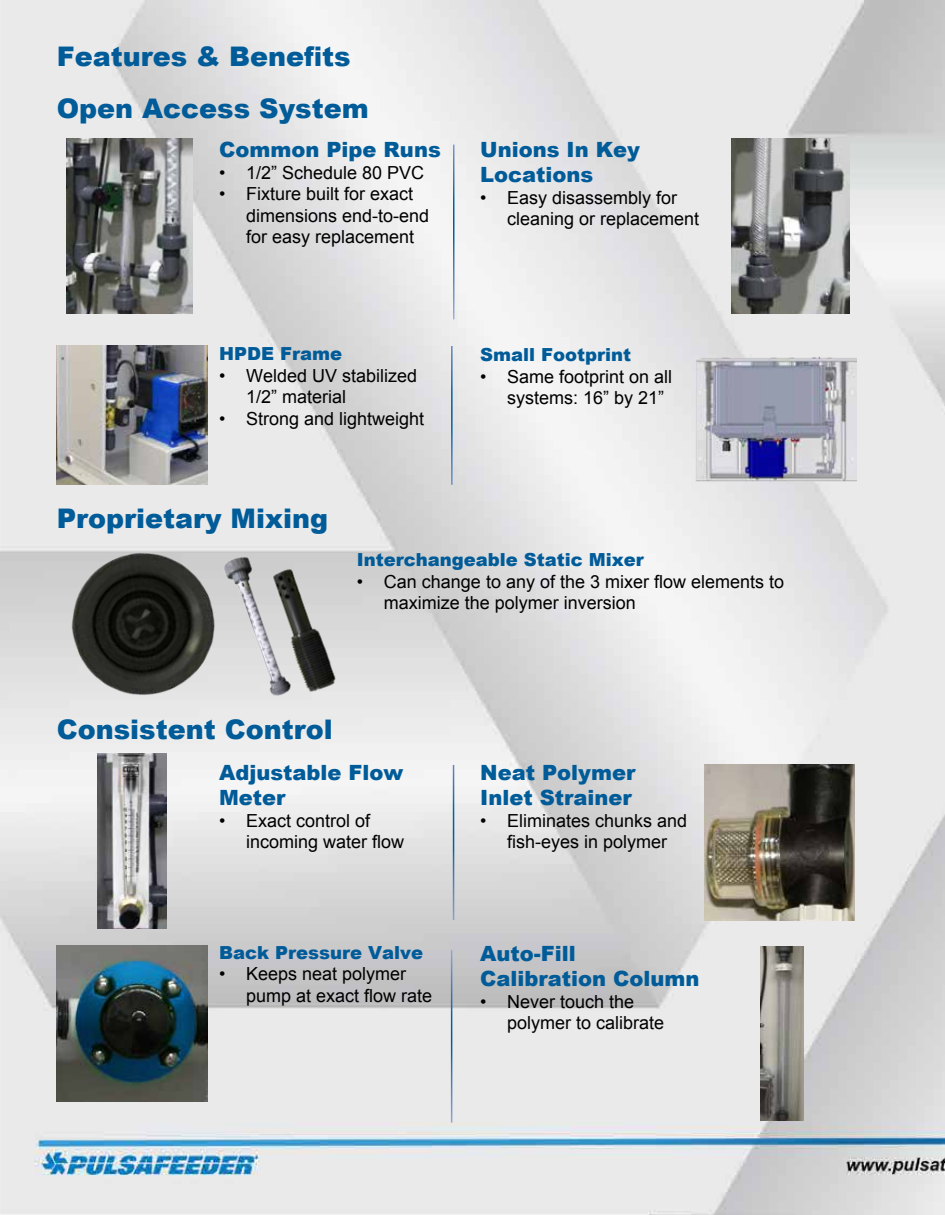
<style>
.page{position:relative;width:945px;height:1215px;background:#fff}
.page>*{position:absolute;margin:0;border:0;box-sizing:border-box;transform-origin:0 0}
.t1{font:900 27px "Arial";color:#005b99}
.t2{font:900 21px/25.2px "Arial";color:#005b99}
.t3{font:18px/21.6px "Arial";color:#000}
.t4{font:900 18px "Arial";color:#005b99}
</style>
<div class="page">
<img style="left:0;top:0;width:945px;height:1215px">
<img style="left:57px;top:946px;width:150px;height:155px">
<img style="left:57px;top:346px;width:151px;height:139px">
<img style="left:691px;top:354px;width:165px;height:133px">
<hr style="left:451px;top:346px;width:2px;height:139px;background:#fff">
<hr style="left:453px;top:145px;width:1px;height:174px;background:#fff">
<img style="left:731px;top:139px;width:118px;height:175px">
<img style="left:704px;top:765px;width:151px;height:155px">
<img style="left:67px;top:139px;width:125px;height:175px">
<img style="left:41px;top:520px;width:205px;height:204px">
<img style="left:219px;top:551px;width:76px;height:151px">
<img style="left:760px;top:946px;width:43px;height:175px">
<img style="left:264px;top:561px;width:78px;height:135px">
<hr style="left:451px;top:950px;width:1px;height:173px;background:#fff">
<hr style="left:453px;top:765px;width:1px;height:155px;background:#fff">
<img style="left:97px;top:753px;width:70px;height:175px">
<h1 class="t1" style="left:57px;top:37px;width:296px">Features &amp; Benefits</h1>
<h1 class="t1" style="left:57px;top:89px;width:314px">Open Access System</h1>
<p class="t2" style="left:219px;top:136px;width:223px">Common Pipe Runs</p>
<p class="t3" style="left:219px;top:162px;width:207px">• 1/2” Schedule 80 PVC</p>
<p class="t3" style="left:246px;top:183px;width:185px;text-indent:-27px">• Fixture built for exact dimensions end-to-end for easy replacement</p>
<p class="t4" style="left:219px;top:341px;width:124px">HPDE Frame</p>
<p class="t3" style="left:246px;top:365px;width:173px;text-indent:-27px">• Welded UV stabilized<br>1/2” material</p>
<p class="t3" style="left:219px;top:408px;width:207px">• Strong and lightweight</p>
<h1 class="t1" style="left:57px;top:498px;width:273px">Proprietary Mixing</h1>
<p class="t2" style="left:480px;top:136px;width:161px">Unions In Key<br>Locations</p>
<p class="t3" style="left:507px;top:187px;width:194px;text-indent:-27px">• Easy disassembly for cleaning or replacement</p>
<p class="t4" style="left:480px;top:342px;width:152px">Small Footprint</p>
<p class="t3" style="left:507px;top:366px;width:167px;text-indent:-27px">• Same footprint on all systems: 16” by 21”</p>
<p class="t4" style="left:357px;top:546px;width:289px">Interchangeable Static Mixer</p>
<p class="t3" style="left:384px;top:571px;width:402px;text-indent:-27px">• Can change to any of the 3 mixer flow elements to maximize the polymer inversion</p>
<h1 class="t1" style="left:57px;top:710px;width:277px">Consistent Control</h1>
<p class="t2" style="left:219px;top:759px;width:186px">Adjustable Flow<br>Meter</p>
<p class="t3" style="left:246px;top:810px;width:160px;text-indent:-27px">• Exact control of incoming water flow</p>
<p class="t4" style="left:219px;top:939px;width:206px">Back Pressure Valve</p>
<p class="t3" style="left:246px;top:964px;width:188px;text-indent:-27px">• Keeps neat polymer pump at exact flow rate</p>
<p class="t2" style="left:480px;top:759px;width:157px">Neat Polymer<br>Inlet Strainer</p>
<p class="t3" style="left:480px;top:810px;width:209px;text-align:center">• Eliminates chunks and fish-eyes in polymer</p>
<p class="t2" style="left:480px;top:940px;width:221px">Auto-Fill<br>Calibration Column</p>
<p class="t3" style="left:507px;top:991px;width:159px;text-indent:-27px">• Never touch the polymer to calibrate</p>
</div>
